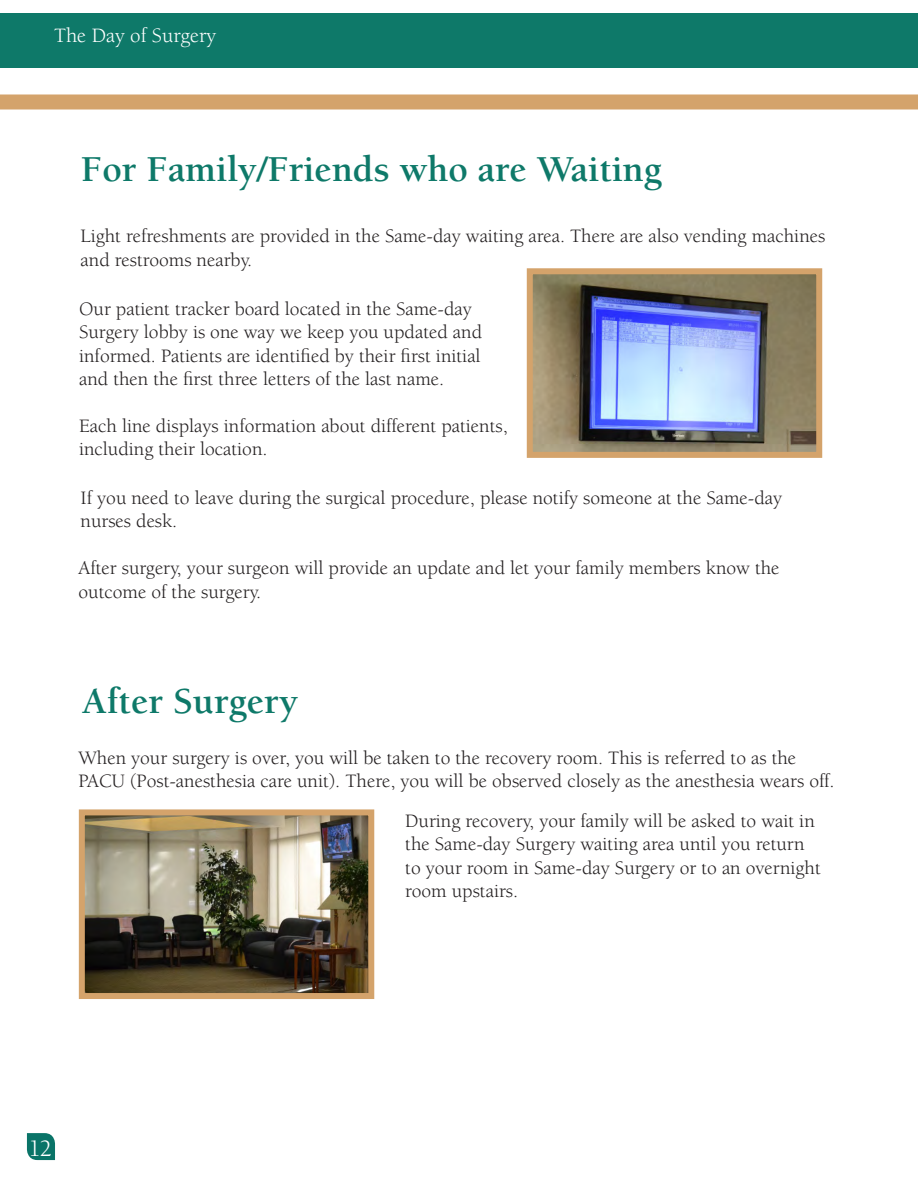
<style>
.page{position:relative;width:918px;height:1188px;background:#fff}
.page>*{position:absolute;margin:0;border:0;box-sizing:border-box;transform-origin:0 0}
.t1{font:700 37.5px "Berkeley";color:#0e7969}
.t2{font:24px "Berkeley";color:#fff}
.t3{font:21px "Berkeley";color:#fff}
.t4{font:19.5px/23.4px "Berkeley";color:#231f20}
</style>
<div class="page">
<div style="left:0;top:13px;width:918px;height:55px;background:#0e7969"></div>
<div style="left:0;top:94px;width:918px;height:16px;background:#d4a36b"></div>
<img style="left:534px;top:275px;width:281px;height:176px">
<div style="left:527px;top:268px;width:295px;height:190px;border:6px solid #d4a36b"></div>
<img style="left:86px;top:816px;width:281px;height:176px">
<div style="left:79px;top:809px;width:295px;height:190px;border:6px solid #d4a36b"></div>
<svg style="left:27px;top:1133px;width:28px;height:27px"></svg>
<p class="t3" style="left:54px;top:24px;width:164px">The Day of Surgery</p>
<p class="t1" style="left:81px;top:149px;width:582px">For Family/Friends who are Waiting</p>
<p class="t4" style="left:81px;top:225px;width:746px">Light refreshments are provided in the Same-day waiting area. There are also vending machines and restrooms nearby.</p>
<p class="t4" style="left:79px;top:297px;width:405px">Our patient tracker board located in the Same-day Surgery lobby is one way we keep you updated and informed. Patients are identified by their first initial and then the first three letters of the last name.</p>
<p class="t4" style="left:79px;top:414px;width:430px">Each line displays information about different patients, including their location.</p>
<p class="t4" style="left:81px;top:486px;width:703px">If you need to leave during the surgical procedure, please notify someone at the Same-day nurses desk.</p>
<p class="t4" style="left:78px;top:557px;width:703px">After surgery, your surgeon will provide an update and let your family members know the outcome of the surgery.</p>
<p class="t1" style="left:82px;top:681px;width:218px">After Surgery</p>
<p class="t4" style="left:78px;top:746px;width:758px">When your surgery is over, you will be taken to the recovery room. This is referred to as the<br>PACU (Post-anesthesia care unit). There, you will be observed closely as the anesthesia wears off.</p>
<p class="t2" style="left:29px;top:1135px;width:25px">12</p>
<p class="t4" style="left:405px;top:810px;width:417px">During recovery, your family will be asked to wait in the Same-day Surgery waiting area until you return to your room in Same-day Surgery or to an overnight room upstairs.</p>
</div>
